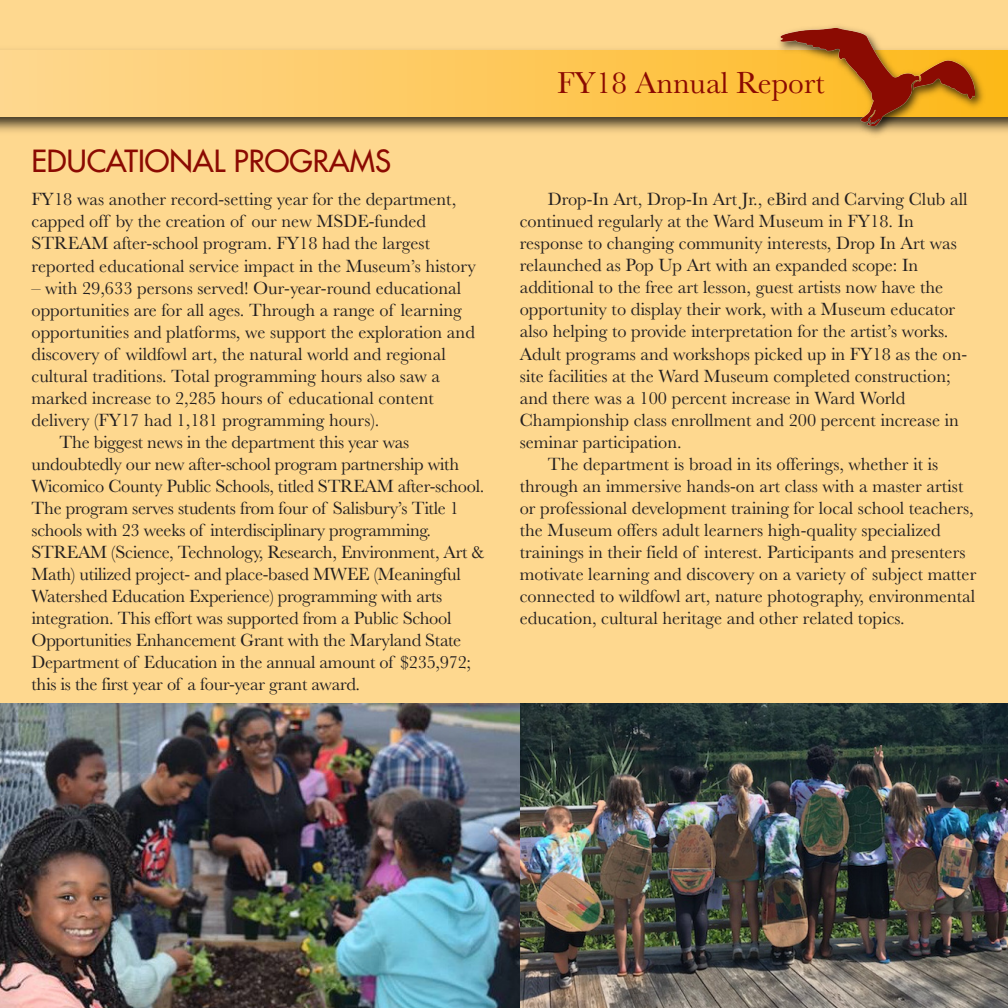
<style>
.page{position:relative;width:1008px;height:1008px;background:#fed88f}
.page>*{position:absolute;margin:0;border:0;box-sizing:border-box;transform-origin:0 0}
.t1{font:31.5px "Baskerville";color:#8b0a02}
.t2{font:500 29.75px "Futura Com";color:#8b0a02}
.t3{font:18.38px/22.1px "Baskerville";color:#231f20}
</style>
<div class="page">
<hr style="left:0;top:114px;width:1px;height:894px;background:#8b0a02">
<img style="left:0;top:50px;width:715px;height:89px">
<svg style="left:0;top:51px;width:715px;height:65px"></svg>
<img style="left:715px;top:26px;width:293px;height:109px">
<img style="left:780px;top:29px;width:194px;height:97px">
<img style="left:0;top:704px;width:1008px;height:304px">
<h2 class="t2" style="left:32px;top:139px;width:361px">EDUCATIONAL PROGRAMS</h2>
<p class="t3" style="left:31px;top:190px;width:446px">FY18 was another record-setting year for the department, capped off by the creation of our new MSDE-funded STREAM after-school program. FY18 had the largest reported educational service impact in the Museum’s history</p>
<p class="t3" style="left:31px;top:279px;width:431px">– with 29,633 persons served! Our-year-round educational</p>
<p class="t3" style="left:31px;top:301px;width:432px">opportunities are for all ages. Through a range of learning</p>
<p class="t3" style="left:31px;top:323px;width:445px">opportunities and platforms, we support the exploration and</p>
<p class="t3" style="left:31px;top:345px;width:416px">discovery of wildfowl art, the natural world and regional</p>
<p class="t3" style="left:32px;top:367px;width:410px">cultural traditions. Total programming hours also saw a</p>
<p class="t3" style="left:31px;top:389px;width:404px">marked increase to 2,285 hours of educational content</p>
<p class="t3" style="left:31px;top:411px;width:350px">delivery (FY17 had 1,181 programming hours).</p>
<p class="t3" style="left:59px;top:433px;width:351px">The biggest news in the department this year was</p>
<p class="t3" style="left:31px;top:455px;width:429px">undoubtedly our new after-school program partnership with</p>
<p class="t3" style="left:31px;top:477px;width:455px">Wicomico County Public Schools, titled STREAM after-school.</p>
<p class="t3" style="left:31px;top:499px;width:429px">The program serves students from four of Salisbury’s Title 1</p>
<p class="t3" style="left:31px;top:521px;width:401px">schools with 23 weeks of interdisciplinary programming.</p>
<p class="t3" style="left:32px;top:543px;width:454px">STREAM (Science, Technology, Research, Environment, Art &amp;</p>
<p class="t3" style="left:32px;top:565px;width:431px">Math) utilized project- and place-based MWEE (Meaningful</p>
<p class="t3" style="left:31px;top:587px;width:412px">Watershed Education Experience) programming with arts</p>
<p class="t3" style="left:31px;top:609px;width:421px">integration. This effort was supported from a Public School</p>
<p class="t3" style="left:31px;top:631px;width:431px">Opportunities Enhancement Grant with the Maryland State</p>
<p class="t3" style="left:31px;top:653px;width:441px">Department of Education in the annual amount of $235,972;</p>
<p class="t3" style="left:31px;top:676px;width:330px">this is the first year of a four-year grant award.</p>
<h1 class="t1" style="left:557px;top:72px;width:269px">FY18 Annual Report</h1>
<p class="t3" style="left:548px;top:190px;width:421px">Drop-In Art, Drop-In Art Jr., eBird and Carving Club all</p>
<p class="t3" style="left:520px;top:212px;width:396px">continued regularly at the Ward Museum in FY18. In</p>
<p class="t3" style="left:520px;top:234px;width:439px">response to changing community interests, Drop In Art was</p>
<p class="t3" style="left:520px;top:256px;width:400px">relaunched as Pop Up Art with an expanded scope: In</p>
<p class="t3" style="left:520px;top:278px;width:425px">additional to the free art lesson, guest artists now have the</p>
<p class="t3" style="left:520px;top:300px;width:437px">opportunity to display their work, with a Museum educator</p>
<p class="t3" style="left:520px;top:323px;width:430px">also helping to provide interpretation for the artist’s works.</p>
<p class="t3" style="left:520px;top:345px;width:449px">Adult programs and workshops picked up in FY18 as the on-</p>
<p class="t3" style="left:520px;top:367px;width:432px">site facilities at the Ward Museum completed construction;</p>
<p class="t3" style="left:520px;top:389px;width:387px">and there was a 100 percent increase in Ward World</p>
<p class="t3" style="left:520px;top:411px;width:441px">Championship class enrollment and 200 percent increase in</p>
<p class="t3" style="left:520px;top:433px;width:163px">seminar participation.</p>
<p class="t3" style="left:548px;top:455px;width:392px">The department is broad in its offerings, whether it is</p>
<p class="t3" style="left:520px;top:477px;width:445px">through an immersive hands-on art class with a master artist</p>
<p class="t3" style="left:520px;top:499px;width:455px">or professional development training for local school teachers,</p>
<p class="t3" style="left:520px;top:521px;width:422px">the Museum offers adult learners high-quality specialized</p>
<p class="t3" style="left:520px;top:543px;width:447px">trainings in their field of interest. Participants and presenters</p>
<p class="t3" style="left:520px;top:565px;width:458px">motivate learning and discovery on a variety of subject matter</p>
<p class="t3" style="left:520px;top:587px;width:457px">connected to wildfowl art, nature photography, environmental</p>
<p class="t3" style="left:520px;top:609px;width:387px">education, cultural heritage and other related topics.</p>
</div>
